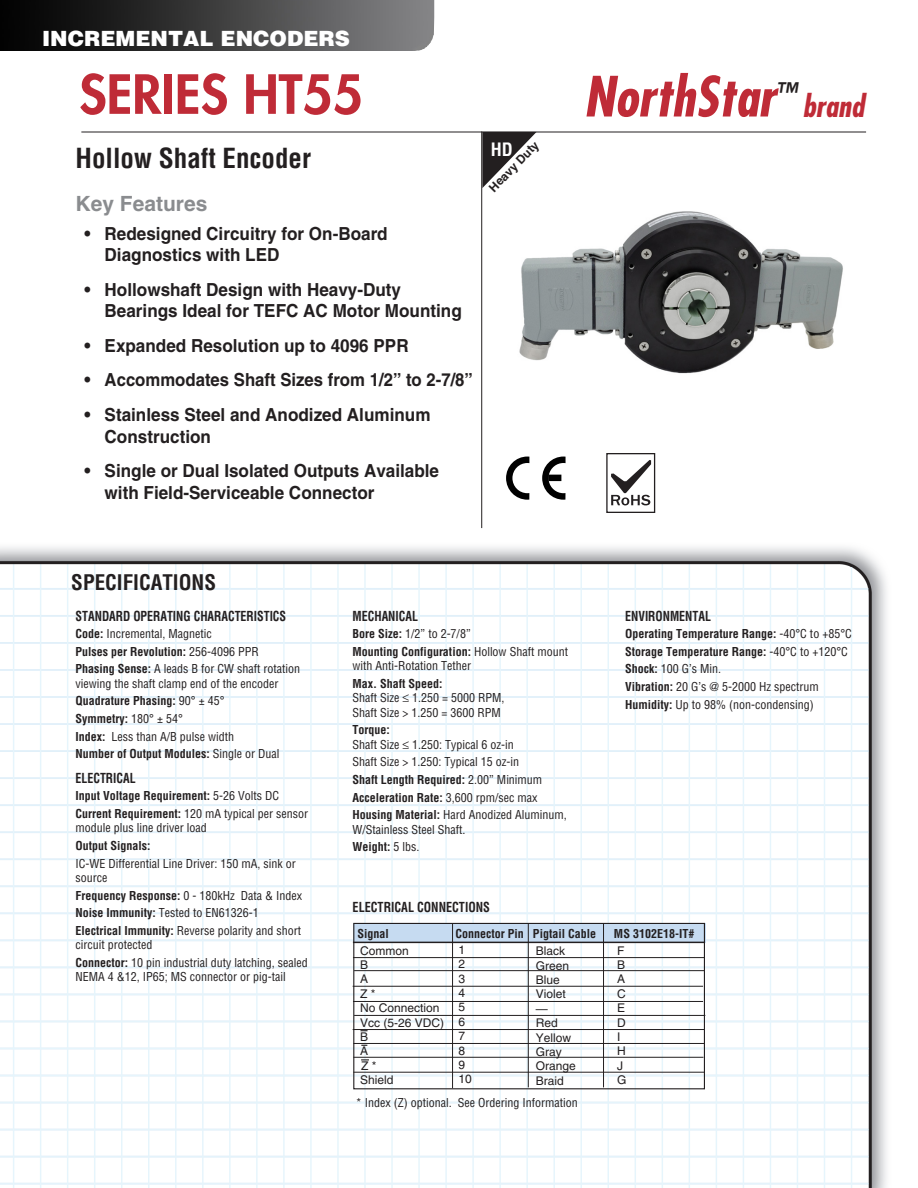
<style>
.page{position:relative;width:918px;height:1188px;background:#fff}
.page>*{position:absolute;margin:0;border:0;box-sizing:border-box;transform-origin:0 0}
.t1{font:italic 700 condensed 54px "Futura";color:#bf2b37}
.t2{font:800 52.5px "Futura";color:#bf2b37}
.t3{font:italic 700 condensed 30px "Futura";color:#bf2b37}
.t4{font:700 condensed 27px "Helvetica";color:#231f20}
.t5{font:900 21px "Helvetica";color:#fff}
.t6{font:700 condensed 21px "Helvetica";color:#231f20}
.t7{font:700 21px "Helvetica";color:#8a8c8f}
.Bullets{font:700 18px/21.6px "Helvetica";color:#231f20;scale:.95 1}
.t8{font:700 condensed 18px "Helvetica";color:#fff}
.Specs_1st_Head{font:700 condensed 13.5px "Helvetica";color:#231f20;scale:.88 1}
.Specs_1st_Head-2{font:700 condensed 13.5px "Helvetica";color:#231f20;scale:.9 1}
.SpecText{font:condensed 12px/14.4px "Helvetica";color:#231f20}
.SpecText-2{font:700 condensed 12px "Helvetica";color:#231f20}
.t9{font:12px "Helvetica";color:#231f20}
.Bullets-2{font:700 12px "Helvetica";color:#231f20}
.s1{font-weight:700}
.s2{font-weight:400}
</style>
<div class="page">
<img style="left:0;top:547px;width:887px;height:641px">
<hr style="left:81px;top:132px;width:785px;height:1px;background:#231f20">
<hr style="left:481px;top:131px;width:1px;height:397px;background:#231f20">
<img style="left:0;top:0;width:434px;height:51px">
<svg style="left:611px;top:460px;width:40px;height:45px"></svg>
<div style="left:606px;top:453px;width:49px;height:60px;border:1px solid #231f20"></div>
<svg style="left:506px;top:457px;width:23px;height:43px"></svg>
<svg style="left:542px;top:457px;width:24px;height:43px"></svg>
<div style="left:549px;top:475px;width:12px;height:6px;background:#000"></div>
<svg style="left:482px;top:132px;width:55px;height:56px"></svg>
<img style="left:519px;top:211px;width:324px;height:163px">
<div style="left:353px;top:923px;width:353px;height:19px;background:#c6dbf1"></div>
<hr style="left:353px;top:942px;width:351px;height:1px;background:#231f20">
<hr style="left:353px;top:957px;width:352px;height:1px;background:#231f20">
<hr style="left:354px;top:970px;width:350px;height:1px;background:#231f20">
<hr style="left:353px;top:986px;width:350px;height:1px;background:#231f20">
<hr style="left:353px;top:1001px;width:350px;height:1px;background:#231f20">
<hr style="left:354px;top:1015px;width:351px;height:1px;background:#231f20">
<hr style="left:353px;top:1029px;width:351px;height:1px;background:#231f20">
<hr style="left:353px;top:1043px;width:352px;height:1px;background:#231f20">
<hr style="left:353px;top:1057px;width:350px;height:1px;background:#231f20">
<hr style="left:353px;top:1072px;width:351px;height:1px;background:#231f20">
<div style="left:353px;top:923px;width:352px;height:166px;border:1px solid #231f20"></div>
<hr style="left:452px;top:923px;width:1px;height:165px;background:#231f20">
<hr style="left:528px;top:923px;width:1px;height:164px;background:#231f20">
<hr style="left:603px;top:923px;width:1px;height:164px;background:#231f20">
<h3 class="t5" style="left:42px;top:25px;width:309px">INCREMENTAL ENCODERS</h3>
<p class="t2" style="left:79px;top:59px;width:286px">SERIES HT55</p>
<p class="t4" style="left:76px;top:142px;width:237px">Hollow Shaft Encoder</p>
<h3 class="t7" style="left:76px;top:191px;width:133px">Key Features</h3>
<p class="Bullets" style="left:105px;top:222px;width:300px;text-indent:-20px">• Redesigned Circuitry for On-Board<br>Diagnostics with LED</p>
<p class="Bullets" style="left:105px;top:278px;width:378px;text-indent:-20px">• Hollowshaft Design with Heavy-Duty<br>Bearings Ideal for TEFC AC Motor Mounting</p>
<p class="Bullets" style="left:84px;top:335px;width:343px">• Expanded Resolution up to 4096 PPR</p>
<p class="Bullets" style="left:84px;top:369px;width:411px">• Accommodates Shaft Sizes from 1/2” to 2-7/8”</p>
<p class="Bullets" style="left:105px;top:404px;width:345px;text-indent:-20px">• Stainless Steel and Anodized Aluminum<br>Construction</p>
<p class="Bullets" style="left:105px;top:460px;width:354px;text-indent:-20px">• Single or Dual Isolated Outputs Available with Field-Serviceable Connector</p>
<p class="Bullets-2" style="left:486px;top:185px;width:67px;rotate:-46deg">Heavy Duty</p>
<p class="t8" style="left:491px;top:139px;width:23px">HD</p>
<h3 class="t6" style="left:71px;top:570px;width:146px">SPECIFICATIONS</h3>
<p class="t1" style="left:584px;top:62px;width:214px">NorthStar<sup>™</sup></p>
<p class="t3" style="left:803px;top:86px;width:63px">brand</p>
<p class="Specs_1st_Head" style="left:76px;top:607px;width:241px">STANDARD OPERATING CHARACTERISTICS</p>
<p class="SpecText" style="left:76px;top:626px;width:138px"><span class="s1">Code:</span> Incremental, Magnetic</p>
<p class="SpecText-2" style="left:76px;top:644px;width:185px">Pulses per Revolution: <span class="s2">256-4096 PPR</span></p>
<p class="SpecText" style="left:76px;top:662px;width:226px"><span class="s1">Phasing Sense:</span> A leads B for CW shaft rotation viewing the shaft clamp end of the encoder</p>
<p class="SpecText-2" style="left:76px;top:694px;width:150px">Quadrature Phasing: <span class="s2">90° ± 45°</span></p>
<p class="SpecText-2" style="left:76px;top:711px;width:109px">Symmetry: <span class="s2">180° ± 54°</span></p>
<p class="SpecText" style="left:76px;top:729px;width:160px"><span class="s1">Index:</span> Less than A/B pulse width</p>
<p class="SpecText-2" style="left:76px;top:747px;width:205px">Number of Output Modules: <span class="s2">Single or Dual</span></p>
<p class="Specs_1st_Head" style="left:76px;top:770px;width:70px">ELECTRICAL</p>
<p class="SpecText-2" style="left:76px;top:789px;width:205px">Input Voltage Requirement: <span class="s2">5-26 Volts DC</span></p>
<p class="SpecText" style="left:76px;top:806px;width:234px"><span class="s1">Current Requirement:</span> 120 mA typical per sensor module plus line driver load</p>
<p class="SpecText-2" style="left:76px;top:838px;width:77px">Output Signals:</p>
<p class="SpecText" style="left:76px;top:856px;width:222px">IC-WE Differential Line Driver: 150 mA, sink or source</p>
<p class="SpecText-2" style="left:76px;top:888px;width:228px">Frequency Response: <span class="s2">0 - 180kHz Data &amp; Index</span></p>
<p class="SpecText" style="left:76px;top:906px;width:185px"><span class="s1">Noise Immunity:</span> Tested to EN61326-1</p>
<p class="SpecText" style="left:76px;top:923px;width:227px"><span class="s1">Electrical Immunity:</span> Reverse polarity and short circuit protected</p>
<p class="SpecText" style="left:76px;top:955px;width:234px"><span class="s1">Connector:</span> 10 pin industrial duty latching, sealed<br>NEMA 4 &amp;12, IP65; MS connector or pig-tail</p>
<p class="Specs_1st_Head" style="left:353px;top:607px;width:76px">MECHANICAL</p>
<p class="SpecText" style="left:353px;top:626px;width:120px"><span class="s1">Bore Size:</span> 1/2” to 2-7/8”</p>
<p class="SpecText" style="left:353px;top:644px;width:217px"><span class="s1">Mounting Configuration:</span> Hollow Shaft mount with Anti-Rotation Tether</p>
<p class="SpecText" style="left:353px;top:676px;width:153px"><span class="s1">Max. Shaft Speed:<br></span>Shaft Size ≤ 1.250 = 5000 RPM,<br>Shaft Size &gt; 1.250 = 3600 RPM</p>
<p class="SpecText" style="left:353px;top:722px;width:163px"><span class="s1">Torque:<br></span>Shaft Size ≤ 1.250: Typical 6 oz-in</p>
<p class="SpecText" style="left:353px;top:755px;width:168px">Shaft Size &gt; 1.250: Typical 15 oz-in</p>
<p class="SpecText-2" style="left:353px;top:772px;width:191px">Shaft Length Required: <span class="s2">2.00” Minimum</span></p>
<p class="SpecText-2" style="left:353px;top:790px;width:186px">Acceleration Rate: <span class="s2">3,600 rpm/sec max</span></p>
<p class="SpecText" style="left:353px;top:807px;width:216px"><span class="s1">Housing Material:</span> Hard Anodized Aluminum,<br>W/Stainless Steel Shaft.</p>
<p class="SpecText-2" style="left:353px;top:840px;width:68px">Weight: <span class="s2">5 lbs.</span></p>
<p class="Specs_1st_Head-2" style="left:353px;top:899px;width:154px">ELECTRICAL CONNECTIONS</p>
<p class="Specs_1st_Head" style="left:625px;top:607px;width:99px">ENVIRONMENTAL</p>
<p class="SpecText-2" style="left:625px;top:627px;width:228px">Operating Temperature Range: <span class="s2">-40°C to +85°C</span></p>
<p class="SpecText-2" style="left:625px;top:644px;width:224px">Storage Temperature Range: <span class="s2">-40°C to +120°C</span></p>
<p class="SpecText" style="left:625px;top:662px;width:97px"><span class="s1">Shock:</span> 100 G’s Min.</p>
<p class="SpecText" style="left:625px;top:679px;width:195px"><span class="s1">Vibration:</span> 20 G’s @ 5-2000 Hz spectrum</p>
<p class="SpecText" style="left:625px;top:697px;width:190px"><span class="s1">Humidity:</span> Up to 98% (non-condensing)</p>
<p class="SpecText-2" style="left:357px;top:926px;width:33px">Signal</p>
<p class="SpecText-2" style="left:455px;top:926px;width:142px">Connector Pin Pigtail Cable</p>
<p class="SpecText-2" style="left:614px;top:926px;width:82px">MS 3102E18-IT#</p>
<p class="t9" style="left:360px;top:943px;width:50px">Common</p>
<p class="t9" style="left:360px;top:958px;width:10px">B</p>
<p class="t9" style="left:360px;top:972px;width:10px">A</p>
<p class="t9" style="left:360px;top:987px;width:17px">Z *</p>
<p class="t9" style="left:360px;top:1001px;width:81px">No Connection</p>
<p class="t9" style="left:360px;top:1015px;width:86px">Vcc (5-26 VDC)</p>
<p class="t9" style="left:360px;top:1030px;width:10px">B</p>
<p class="t9" style="left:360px;top:1044px;width:10px">A</p>
<p class="t9" style="left:361px;top:1059px;width:17px">Z *</p>
<p class="t9" style="left:360px;top:1073px;width:35px">Shield</p>
<p class="t9" style="left:459px;top:943px;width:8px">1</p>
<p class="t9" style="left:459px;top:957px;width:8px">2</p>
<p class="t9" style="left:459px;top:971px;width:8px">3</p>
<p class="t9" style="left:459px;top:986px;width:8px">4</p>
<p class="t9" style="left:459px;top:1000px;width:8px">5</p>
<p class="t9" style="left:459px;top:1015px;width:8px">6</p>
<p class="t9" style="left:459px;top:1029px;width:8px">7</p>
<p class="t9" style="left:459px;top:1043px;width:8px">8</p>
<p class="t9" style="left:459px;top:1058px;width:8px">9</p>
<p class="t9" style="left:459px;top:1072px;width:15px">10</p>
<p class="t9" style="left:536px;top:944px;width:31px">Black</p>
<p class="t9" style="left:536px;top:958px;width:35px">Green</p>
<p class="t9" style="left:536px;top:973px;width:26px">Blue</p>
<p class="t9" style="left:536px;top:987px;width:32px">Violet</p>
<p class="t9" style="left:536px;top:1002px;width:13px">—</p>
<p class="t9" style="left:536px;top:1016px;width:24px">Red</p>
<p class="t9" style="left:536px;top:1030px;width:37px">Yellow</p>
<p class="t9" style="left:536px;top:1045px;width:28px">Gray</p>
<p class="t9" style="left:536px;top:1059px;width:42px">Orange</p>
<p class="t9" style="left:536px;top:1074px;width:30px">Braid</p>
<p class="SpecText" style="left:356px;top:1095px;width:223px">* Index (Z) optional. See Ordering Information</p>
<p class="t9" style="left:617px;top:943px;width:9px">F</p>
<p class="t9" style="left:617px;top:958px;width:10px">B</p>
<p class="t9" style="left:617px;top:972px;width:10px">A</p>
<p class="t9" style="left:617px;top:987px;width:10px">C</p>
<p class="t9" style="left:617px;top:1001px;width:10px">E</p>
<p class="t9" style="left:617px;top:1015px;width:10px">D</p>
<p class="t9" style="left:617px;top:1030px;width:5px">I</p>
<p class="t9" style="left:617px;top:1044px;width:10px">H</p>
<p class="t9" style="left:617px;top:1059px;width:7px">J</p>
<p class="t9" style="left:617px;top:1073px;width:11px">G</p>
</div>
